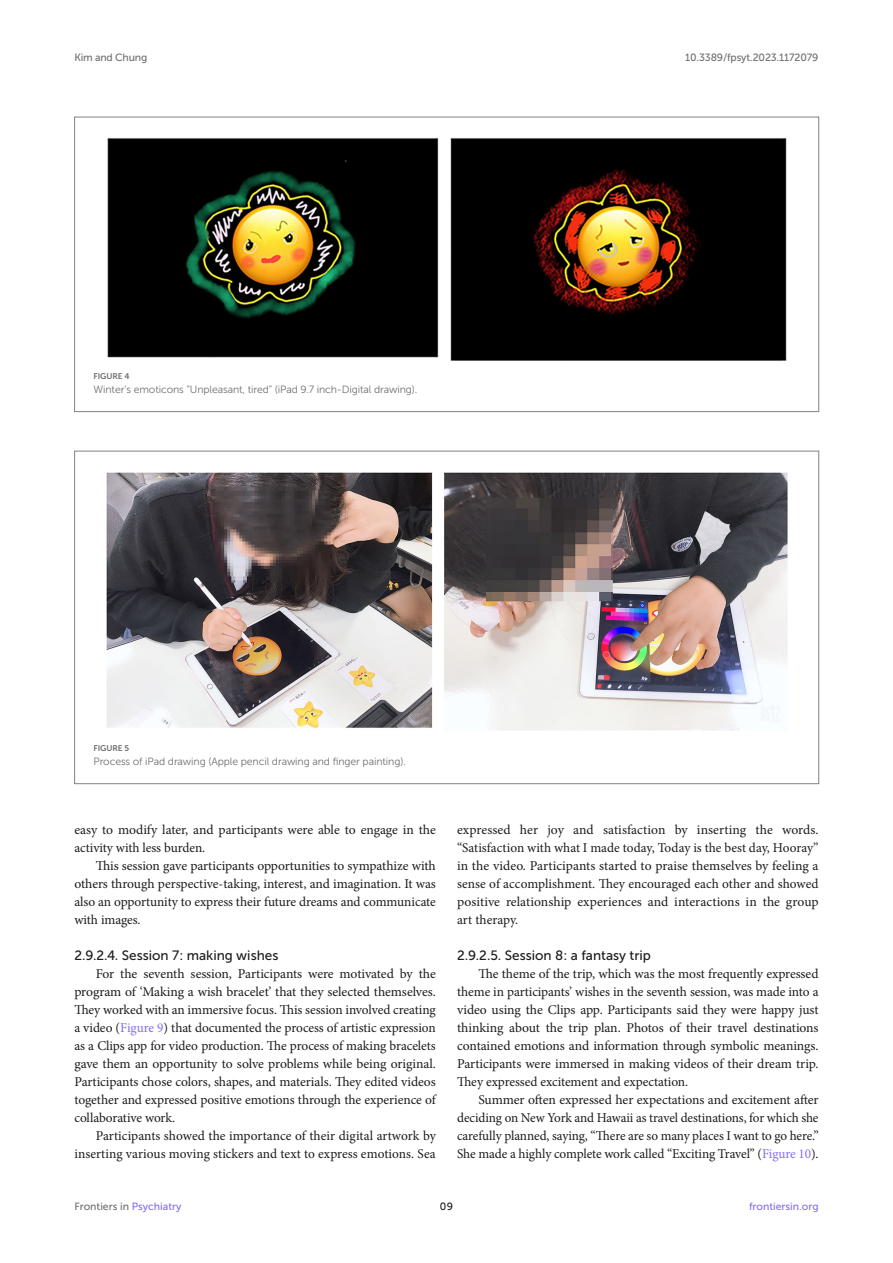
<style>
.page{position:relative;width:893px;height:1263px;background:#fff}
.page>*{position:absolute;margin:0;border:0;box-sizing:border-box;transform-origin:0 0}
.TEXT{font:13.5px/18px "Minion Pro";letter-spacing:-.005em;color:#1b1c1b;text-align:justify}
.TEXT_FLUSH{font:13.5px/18px "Minion Pro";letter-spacing:-.005em;color:#1b1c1b;text-align:justify}
.HEAD_4{font:13.5px "Museo Sans 500";color:#1b1c1b}
.FIG_LEG{font:10.5px "Museo Sans 300";letter-spacing:-.01em;color:#706f70}
.t1{font:10.5px "Museo Sans 500";letter-spacing:-.015em;color:#706f70}
.t2{font:10.5px "Museo Sans 500";color:#856df0}
.t3{font:10.5px "Museo Sans 500";color:#1b1c1b}
.FIG_HD{font:8.25px "Museo Sans 700";letter-spacing:-.01em;color:#706f70}
.s1{color:#856df0}
</style>
<div class="page">
<img style="left:107px;top:137px;width:680px;height:223px">
<img style="left:106px;top:472px;width:682px;height:259px">
<p class="t1" style="left:74px;top:51px;width:74px">Kim and Chung</p>
<p class="t1" style="left:685px;top:51px;width:135px">10.3389/fpsyt.2023.1172079</p>
<p class="FIG_HD" style="left:94px;top:372px;width:37px">FIGURE 4</p>
<p class="FIG_LEG" style="left:94px;top:383px;width:325px">Winter’s emoticons “Unpleasant, tired” (iPad 9.7 inch-Digital drawing).</p>
<p class="FIG_HD" style="left:94px;top:744px;width:37px">FIGURE 5</p>
<p class="FIG_LEG" style="left:94px;top:755px;width:314px">Process of iPad drawing (Apple pencil drawing and finger painting).</p>
<p class="TEXT" style="left:74px;top:821px;width:363px">easy to modify later, and participants were able to engage in the activity with less burden.</p>
<p class="TEXT" style="left:74px;top:857px;width:363px;text-indent:21px">This session gave participants opportunities to sympathize with others through perspective-taking, interest, and imagination. It was also an opportunity to express their future dreams and communicate with images.</p>
<p class="HEAD_4" style="left:74px;top:948px;width:205px">2.9.2.4. Session 7: making wishes</p>
<p class="TEXT_FLUSH" style="left:74px;top:965px;width:363px;text-indent:21px">For the seventh session, Participants were motivated by the program of ‘Making a wish bracelet’ that they selected themselves.<br>They worked with an immersive focus. This session involved creating a video (<span class="s1">Figure 9</span>) that documented the process of artistic expression as a Clips app for video production. The process of making bracelets gave them an opportunity to solve problems while being original.<br>Participants chose colors, shapes, and materials. They edited videos together and expressed positive emotions through the experience of collaborative work.</p>
<p class="TEXT" style="left:74px;top:1127px;width:363px;text-align:right">Participants showed the importance of their digital artwork by inserting various moving stickers and text to express emotions. Sea</p>
<p class="TEXT" style="left:457px;top:821px;width:363px">expressed her joy and satisfaction by inserting the words. “Satisfaction with what I made today, Today is the best day, Hooray” in the video. Participants started to praise themselves by feeling a sense of accomplishment. They encouraged each other and showed positive relationship experiences and interactions in the group art therapy.</p>
<p class="HEAD_4" style="left:457px;top:948px;width:195px">2.9.2.5. Session 8: a fantasy trip</p>
<p class="TEXT_FLUSH" style="left:457px;top:965px;width:363px;text-indent:21px">The theme of the trip, which was the most frequently expressed theme in participants’ wishes in the seventh session, was made into a video using the Clips app. Participants said they were happy just thinking about the trip plan. Photos of their travel destinations contained emotions and information through symbolic meanings.<br>Participants were immersed in making videos of their dream trip.<br>They expressed excitement and expectation.</p>
<p class="TEXT" style="left:457px;top:1091px;width:363px;text-indent:21px">Summer often expressed her expectations and excitement after deciding on New York and Hawaii as travel destinations, for which she carefully planned, saying, “There are so many places I want to go here.” She made a highly complete work called “Exciting Travel” (<span class="s1">Figure 10</span>).</p>
<p class="t1" style="left:74px;top:1200px;width:109px">Frontiers in <span class="s1">Psychiatry</span></p>
<p class="t3" style="left:440px;top:1200px;width:15px">09</p>
<p class="t2" style="left:749px;top:1200px;width:71px">frontiersin.org</p>
</div>
